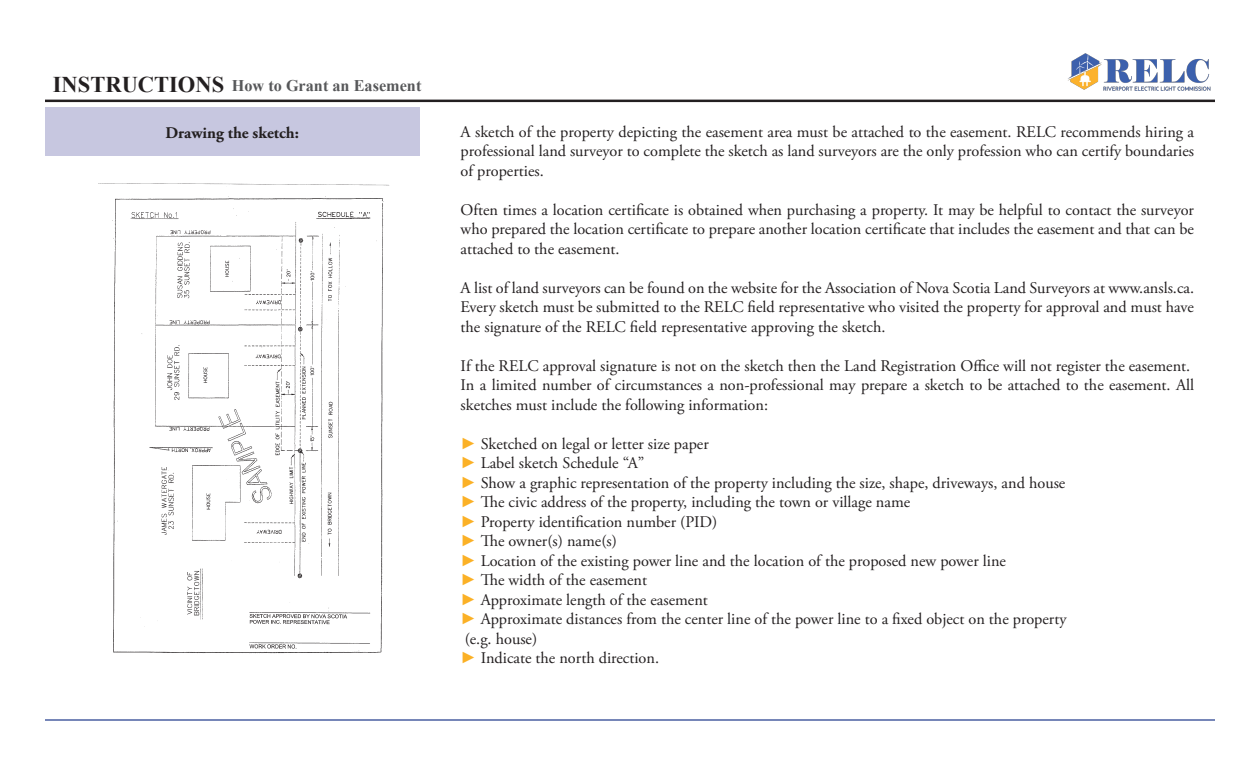
<style>
.page{position:relative;width:1260px;height:765px;background:#fff}
.page>*{position:absolute;margin:0;border:0;box-sizing:border-box;transform-origin:0 0}
.t1{font:16.25px/19.5px "Adobe Garamond Pro";color:#231f20;text-align:justify}
.t2{font:700 16.25px "Times New Roman";color:#57585a}
.t3{font:700 16.25px "Adobe Garamond Pro";color:#231f20}
.s1{font-size:22.5px;color:#231f20}
.s2{font-family:"Arial";font-weight:900;color:#fbb126}
</style>
<div class="page">
<hr style="left:45px;top:100px;width:1170px;height:2px;background:#231f20">
<img style="left:1061px;top:53px;width:154px;height:47px">
<hr style="left:45px;top:719px;width:1170px;height:2px;background:#253f8e">
<img style="left:99px;top:183px;width:291px;height:471px">
<div style="left:45px;top:107px;width:375px;height:49px;background:#c7c7e0"></div>
<p class="t2" style="left:53px;top:74px;width:370px"><span class="s1">INSTRUCTIONS</span> How to Grant an Easement</p>
<p class="t3" style="left:165px;top:123px;width:135px">Drawing the sketch:</p>
<p class="t1" style="left:461px;top:122px;width:735px">A sketch of the property depicting the easement area must be attached to the easement. RELC recommends hiring a professional land surveyor to complete the sketch as land surveyors are the only profession who can certify boundaries of properties.</p>
<p class="t1" style="left:461px;top:200px;width:735px">Often times a location certificate is obtained when purchasing a property. It may be helpful to contact the surveyor who prepared the location certificate to prepare another location certificate that includes the easement and that can be attached to the easement.</p>
<p class="t1" style="left:461px;top:278px;width:735px">A list of land surveyors can be found on the website for the Association of Nova Scotia Land Surveyors at www.ansls.ca.</p>
<p class="t1" style="left:461px;top:298px;width:735px">Every sketch must be submitted to the RELC field representative who visited the property for approval and must have the signature of the RELC field representative approving the sketch.</p>
<p class="t1" style="left:461px;top:356px;width:731px">If the RELC approval signature is not on the sketch then the Land Registration Office will not register the easement.</p>
<p class="t1" style="left:461px;top:376px;width:735px">In a limited number of circumstances a non-professional may prepare a sketch to be attached to the easement. All sketches must include the following information:</p>
<p class="t1" style="left:461px;top:434px;width:250px"><span class="s2">►</span> Sketched on legal or letter size paper</p>
<p class="t1" style="left:461px;top:454px;width:185px"><span class="s2">►</span> Label sketch Schedule “A”</p>
<p class="t1" style="left:461px;top:473px;width:606px"><span class="s2">►</span> Show a graphic representation of the property including the size, shape, driveways, and house</p>
<p class="t1" style="left:461px;top:493px;width:451px"><span class="s2">►</span> The civic address of the property, including the town or village name</p>
<p class="t1" style="left:461px;top:512px;width:258px"><span class="s2">►</span> Property identification number (PID)</p>
<p class="t1" style="left:461px;top:532px;width:158px"><span class="s2">►</span> The owner(s) name(s)</p>
<p class="t1" style="left:461px;top:551px;width:547px"><span class="s2">►</span> Location of the existing power line and the location of the proposed new power line</p>
<p class="t1" style="left:461px;top:571px;width:188px"><span class="s2">►</span> The width of the easement</p>
<p class="t1" style="left:461px;top:590px;width:249px"><span class="s2">►</span> Approximate length of the easement</p>
<p class="t1" style="left:461px;top:610px;width:607px"><span class="s2">►</span> Approximate distances from the center line of the power line to a fixed object on the property</p>
<p class="t1" style="left:465px;top:629px;width:74px">(e.g. house)</p>
<p class="t1" style="left:461px;top:649px;width:200px"><span class="s2">►</span> Indicate the north direction.</p>
</div>
